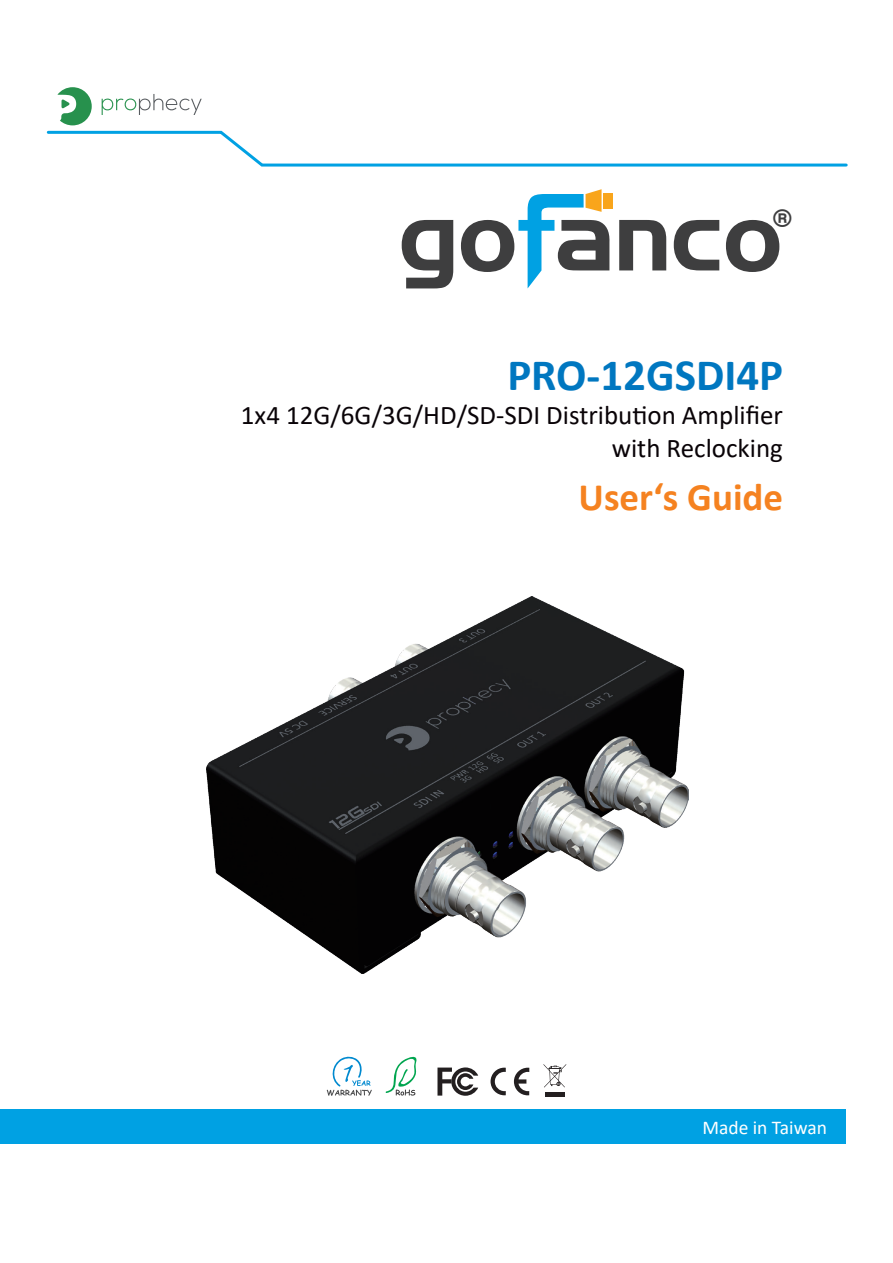
<style>
.page{position:relative;width:893px;height:1263px;background:#fff}
.page>*{position:absolute;margin:0;border:0;box-sizing:border-box;transform-origin:0 0}
.t1{font:700 45px "Calibri";color:#0077c0}
.t2{font:700 39px "Calibri";color:#f58220}
.t3{font:27px/32.4px "Calibri";color:#090307;text-align:right}
.t4{font:700 24.15px "Century Gothic";color:#3e3e3f}
.t5{font:19.5px "Calibri";color:#fff}
</style>
<div class="page">
<div style="left:603px;top:193px;width:10px;height:16px;background:#f9a51b"></div>
<svg style="left:402px;top:220px;width:51px;height:68px"></svg>
<svg style="left:619px;top:220px;width:47px;height:50px"></svg>
<svg style="left:674px;top:220px;width:45px;height:50px"></svg>
<svg style="left:726px;top:220px;width:53px;height:52px"></svg>
<svg style="left:461px;top:189px;width:149px;height:99px"></svg>
<svg style="left:385px;top:1056px;width:32px;height:39px"></svg>
<svg style="left:514px;top:1068px;width:15px;height:27px"></svg>
<svg style="left:491px;top:1068px;width:15px;height:27px"></svg>
<svg style="left:437px;top:1067px;width:41px;height:29px"></svg>
<svg style="left:543px;top:1064px;width:23px;height:23px"></svg>
<div style="left:545px;top:1092px;width:20px;height:5px;background:#231f20"></div>
<svg style="left:327px;top:1056px;width:45px;height:40px"></svg>
<div style="left:0;top:1109px;width:845px;height:35px;background:#00a1e3"></div>
<svg style="left:46px;top:87px;width:802px;height:80px"></svg>
<img style="left:206px;top:596px;width:483px;height:378px">
<p class="t4" style="left:773px;top:200px;width:19px">®</p>
<h1 class="t1" style="left:507px;top:343px;width:277px">PRO-12GSDI4P</h1>
<p class="t3" style="left:241px;top:398px;width:543px">1x4 12G/6G/3G/HD/SD-SDI Distribution Amplifier with Reclocking</p>
<h2 class="t2" style="left:578px;top:469px;width:206px">User‘s Guide</h2>
<p class="t5" style="left:702px;top:1114px;width:126px">Made in Taiwan</p>
</div>
